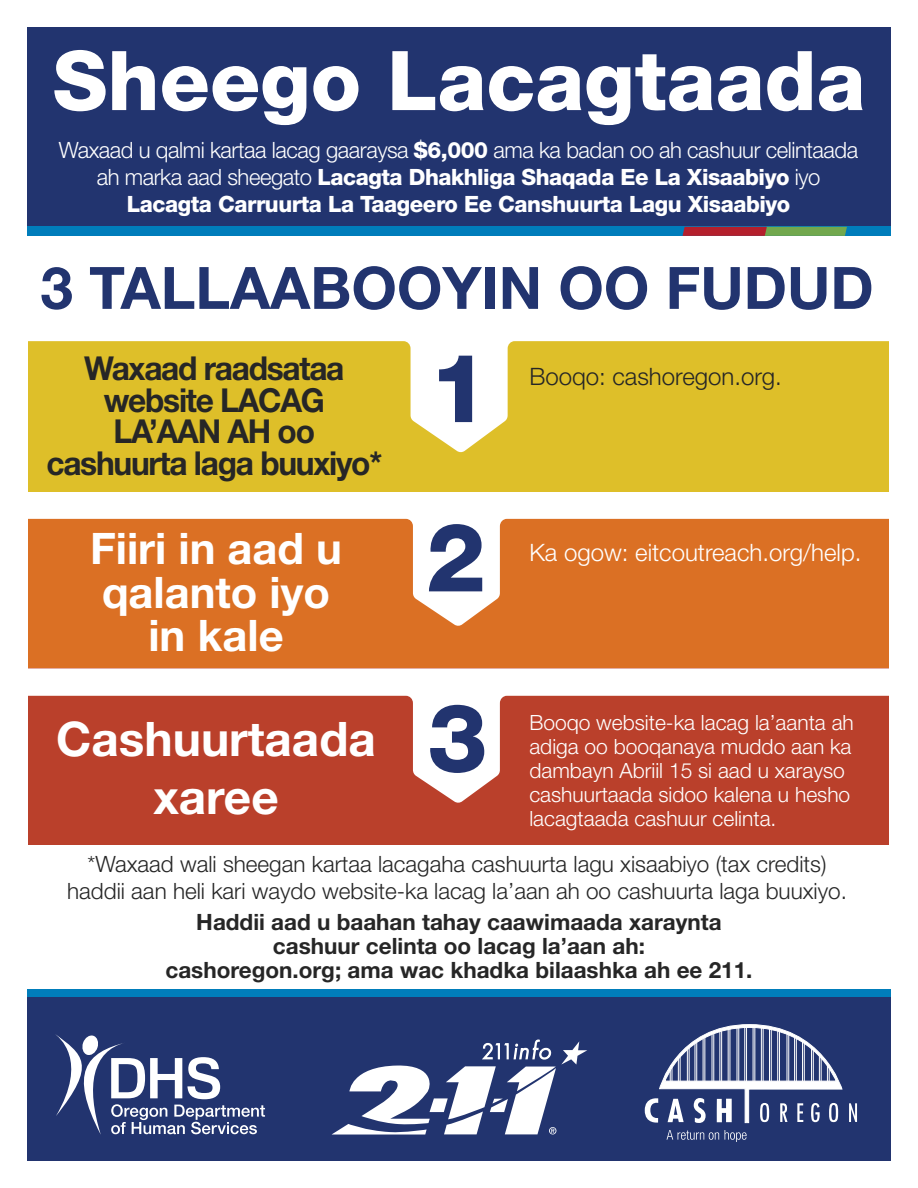
<style>
.page{position:relative;width:918px;height:1188px;background:#fff}
.page>*{position:absolute;margin:0;border:0;box-sizing:border-box;transform-origin:0 0}
.t1{font:800 95.25px "Helvetica Neue LT Std";color:#22346f}
.t2{font:800 82.5px "Helvetica Neue LT Std";color:#fff}
.t3{font:700 58.5px "Helvetica Neue LT Std";color:#22346f}
.t4{font:700 47.7px/57.2px "Helvetica Neue LT Std";color:#fff;text-align:center}
.t5{font:700 43.5px/43.5px "Helvetica Neue LT Std";color:#fff;text-align:center}
.t6{font:700 33px/31.5px "Helvetica Neue LT Std";letter-spacing:-.04em;color:#262626;text-align:center;scale:.96 1}
.t7{font:300 24px "Helvetica Neue LT Std";color:#fff}
.t8{font:300 24px "Helvetica Neue LT Std";color:#262626}
.Subtitle_white{font:800 22.5px/27px "Helvetica Neue LT Std";letter-spacing:-.02em;color:#fff;text-align:center}
.t9{font:300 22.5px/27px "Helvetica Neue LT Std";color:#262626;text-align:center}
.t10{font:700 22.5px/24px "Helvetica Neue LT Std";color:#262626;text-align:center}
.t11{font:300 21px/24px "Helvetica Neue LT Std";color:#fff}
.s1{font-weight:300}
</style>
<div class="page">
<div style="left:27px;top:27px;width:864px;height:206px;background:#22346f"></div>
<div style="left:17px;top:668px;width:884px;height:177px;background:#ba402b"></div>
<svg style="left:28px;top:668px;width:861px;height:135px"></svg>
<div style="left:17px;top:491px;width:884px;height:177px;background:#db7024"></div>
<svg style="left:28px;top:491px;width:861px;height:135px"></svg>
<div style="left:17px;top:315px;width:884px;height:176px;background:#debf29"></div>
<svg style="left:28px;top:315px;width:861px;height:138px"></svg>
<div style="left:27px;top:996px;width:864px;height:165px;background:#22346f"></div>
<div style="left:27px;top:227px;width:864px;height:9px;background:#007dbb"></div>
<svg style="left:683px;top:227px;width:164px;height:9px"></svg>
<div style="left:0;top:312px;width:28px;height:554px;background:#fff"></div>
<div style="left:889px;top:256px;width:29px;height:610px;background:#fff"></div>
<div style="left:27px;top:989px;width:864px;height:8px;background:#007dbb"></div>
<svg style="left:332px;top:1039px;width:255px;height:96px"></svg>
<svg style="left:55px;top:1034px;width:210px;height:101px"></svg>
<svg style="left:849px;top:1103px;width:8px;height:19px"></svg>
<svg style="left:667px;top:1130px;width:52px;height:10px"></svg>
<svg style="left:725px;top:1130px;width:22px;height:12px"></svg>
<svg style="left:645px;top:1024px;width:198px;height:100px"></svg>
<p class="t2" style="left:52px;top:32px;width:815px">Sheego Lacagtaada</p>
<p class="Subtitle_white" style="left:59px;top:137px;width:801px"><span class="s1">Waxaad u qalmi kartaa lacag gaaraysa</span> $6,000 <span class="s1">ama ka badan oo ah cashuur celintaada ah marka aad sheegato</span> Lacagta Dhakhliga Shaqada Ee La Xisaabiyo <span class="s1">iyo<br></span>Lacagta Carruurta La Taageero Ee Canshuurta Lagu Xisaabiyo</p>
<p class="t3" style="left:40px;top:252px;width:835px">3 TALLAABOOYIN OO FUDUD</p>
<p class="t6" style="left:46px;top:352px;width:351px">Waxaad raadsataa website LACAG<br>LA’AAN AH oo cashuurta laga buuxiyo*</p>
<p class="t5" style="left:90px;top:526px;width:253px">Fiiri in aad u qalanto iyo in kale</p>
<p class="t4" style="left:56px;top:710px;width:321px">Cashuurtaada xaree</p>
<p class="t1" style="left:429px;top:332px;width:62px">1</p>
<p class="t1" style="left:426px;top:501px;width:62px">2</p>
<p class="t1" style="left:427px;top:682px;width:62px">3</p>
<p class="t8" style="left:529px;top:362px;width:254px">Booqo: cashoregon.org.</p>
<p class="t7" style="left:529px;top:538px;width:334px">Ka ogow: eitcoutreach.org/help.</p>
<p class="t11" style="left:529px;top:710px;width:326px">Booqo website-ka lacag la’aanta ah adiga oo booqanaya muddo aan ka dambayn Abriil 15 si aad u xarayso cashuurtaada sidoo kalena u hesho lacagtaada cashuur celinta.</p>
<p class="t9" style="left:67px;top:850px;width:781px">*Waxaad wali sheegan kartaa lacagaha cashuurta lagu xisaabiyo (tax credits) haddii aan heli kari waydo website-ka lacag la’aan ah oo cashuurta laga buuxiyo.</p>
<p class="t10" style="left:196px;top:910px;width:527px">Haddii aad u baahan tahay caawimaada xaraynta cashuur celinta oo lacag la’aan ah:</p>
<p class="t10" style="left:165px;top:958px;width:589px">cashoregon.org; ama wac khadka bilaashka ah ee 211.</p>
</div>
